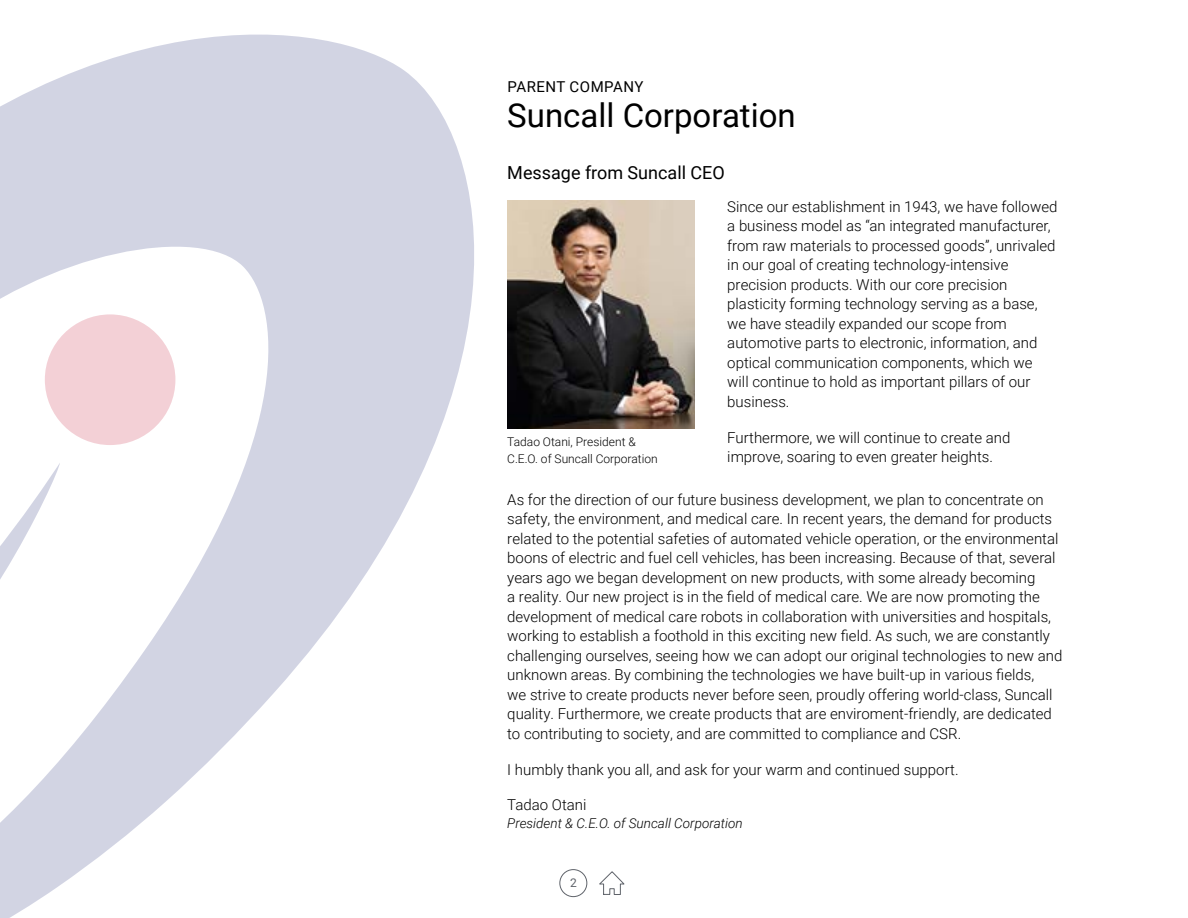
<style>
.page{position:relative;width:1188px;height:918px;background:#fff}
.page>*{position:absolute;margin:0;border:0;box-sizing:border-box;transform-origin:0 0}
.t1{font:33px "Roboto";color:#000}
.t2{font:18px "Roboto";color:#000}
.t3{font:300 15px/19.5px "Roboto";color:#000}
.t4{font:15px "Roboto";letter-spacing:.035em;color:#000}
.t5{font:italic 300 13.5px "Roboto";color:#000}
.t6{font:300 12px/16.5px "Roboto";color:#000}
.t7{font:12px "Roboto";color:#5f636a}
</style>
<div class="page">
<svg style="left:0;top:34px;width:474px;height:884px"></svg>
<div style="left:45px;top:314px;width:130px;height:131px;background:#f3d0d6;border-radius:50%"></div>
<img style="left:507px;top:200px;width:188px;height:229px">
<div style="left:559px;top:869px;width:28px;height:28px;border:1px solid #5f636a;border-radius:50%"></div>
<svg style="left:599px;top:871px;width:26px;height:24px"></svg>
<p class="t4" style="left:508px;top:76px;width:138px">PARENT COMPANY</p>
<h1 class="t1" style="left:507px;top:92px;width:290px">Suncall Corporation</h1>
<p class="t2" style="left:507px;top:159px;width:219px">Message from Suncall CEO</p>
<p class="t3" style="left:727px;top:196px;width:332px">Since our establishment in 1943, we have followed a business model as “an integrated manufacturer, from raw materials to processed goods”, unrivaled in our goal of creating technology-intensive precision products. With our core precision plasticity forming technology serving as a base, we have steadily expanded our scope from automotive parts to electronic, information, and optical communication components, which we will continue to hold as important pillars of our business.</p>
<p class="t3" style="left:727px;top:427px;width:285px">Furthermore, we will continue to create and improve, soaring to even greater heights.</p>
<p class="t6" style="left:507px;top:433px;width:152px">Tadao Otani, President &amp;<br>C.E.O. of Suncall Corporation</p>
<p class="t3" style="left:507px;top:489px;width:557px">As for the direction of our future business development, we plan to concentrate on safety, the environment, and medical care. In recent years, the demand for products related to the potential safeties of automated vehicle operation, or the environmental boons of electric and fuel cell vehicles, has been increasing. Because of that, several years ago we began development on new products, with some already becoming<br>a reality. Our new project is in the field of medical care. We are now promoting the development of medical care robots in collaboration with universities and hospitals, working to establish a foothold in this exciting new field. As such, we are constantly challenging ourselves, seeing how we can adopt our original technologies to new and unknown areas. By combining the technologies we have built-up in various fields,<br>we strive to create products never before seen, proudly offering world-class, Suncall quality. Furthermore, we create products that are enviroment-friendly, are dedicated to contributing to society, and are committed to compliance and CSR.</p>
<p class="t3" style="left:507px;top:759px;width:453px">I humbly thank you all, and ask for your warm and continued support.</p>
<p class="t3" style="left:507px;top:795px;width:81px">Tadao Otani</p>
<p class="t5" style="left:507px;top:814px;width:237px">President &amp; C.E.O. of Suncall Corporation</p>
<p class="t7" style="left:570px;top:875px;width:8px">2</p>
</div>
